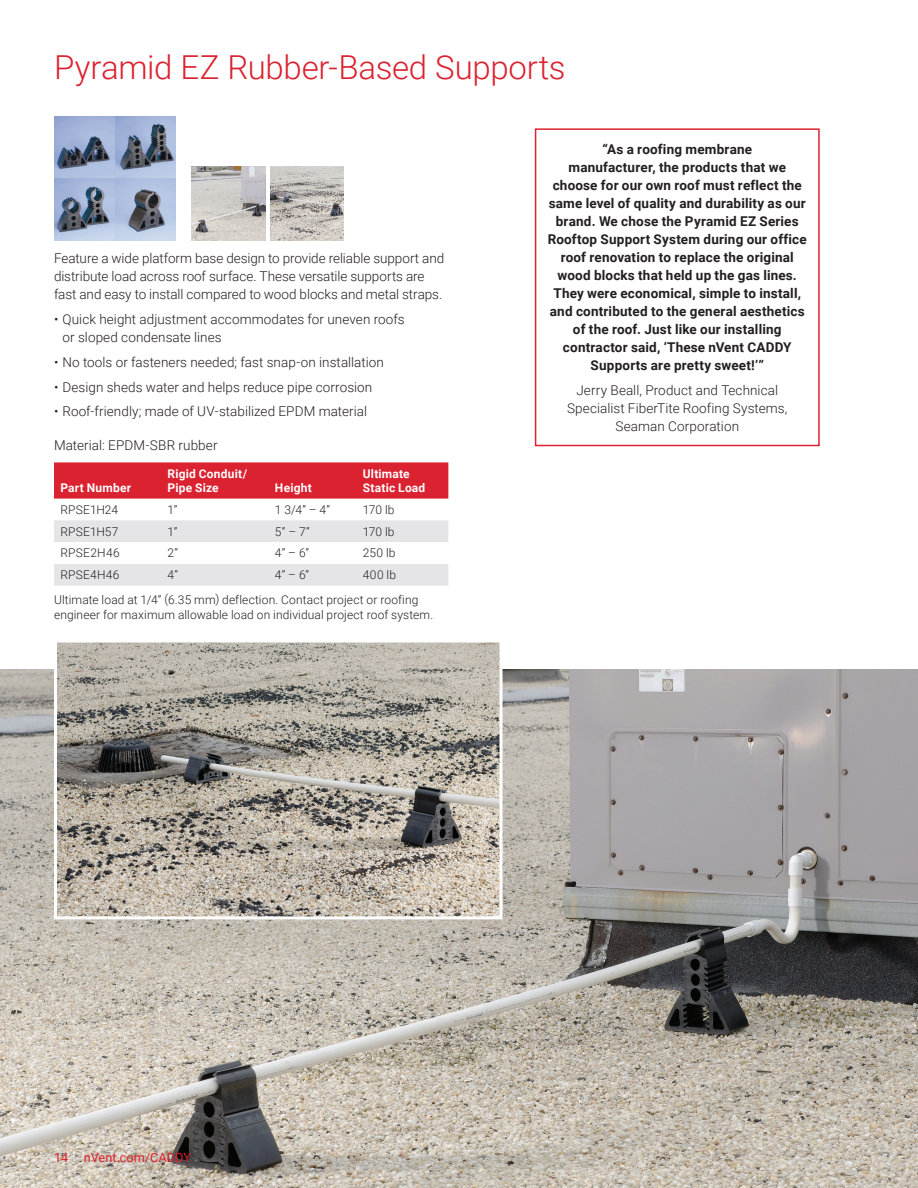
<style>
.page{position:relative;width:918px;height:1188px;background:#fff}
.page>*{position:absolute;margin:0;border:0;box-sizing:border-box;transform-origin:0 0}
.t1{font:300 33px "Roboto";letter-spacing:-.01em;color:#db2230}
.t2{font:300 13.5px/18px "Roboto";color:#231f20}
.t3{font:700 13.5px/18px "Roboto";letter-spacing:.015em;color:#231f20;text-align:center}
.t4{font:12.75px "Roboto";color:#db2230}
.t5{font:300 12px/24.9px "Roboto";letter-spacing:.01em;color:#231f20}
.t6{font:700 12px/14.4px "Roboto";letter-spacing:.015em;color:#fff}
.s1{font-weight:300;color:#8f959e}
</style>
<div class="page">
<div style="left:535px;top:128px;width:285px;height:318px;background:#fff;border:2px solid #db2230"></div>
<img style="left:0;top:669px;width:918px;height:519px">
<img style="left:54px;top:117px;width:122px;height:123px">
<div style="left:54px;top:462px;width:394px;height:37px;background:#db2230"></div>
<svg style="left:54px;top:520px;width:394px;height:66px"></svg>
<img style="left:192px;top:167px;width:73px;height:73px">
<img style="left:270px;top:167px;width:74px;height:73px">
<img style="left:58px;top:644px;width:441px;height:271px">
<div style="left:54px;top:640px;width:449px;height:279px;border:3px solid #fff"></div>
<h1 class="t1" style="left:54px;top:44px;width:513px">Pyramid EZ Rubber-Based Supports</h1>
<p class="t2" style="left:54px;top:249px;width:392px">Feature a wide platform base design to provide reliable support and distribute load across roof surface. These versatile supports are fast and easy to install compared to wood blocks and metal straps.</p>
<p class="t2" style="left:63px;top:310px;width:344px;text-indent:-9px">• Quick height adjustment accommodates for uneven roofs or sloped condensate lines</p>
<p class="t2" style="left:54px;top:352px;width:332px">• No tools or fasteners needed; fast snap-on installation</p>
<p class="t2" style="left:54px;top:377px;width:320px">• Design sheds water and helps reduce pipe corrosion</p>
<p class="t2" style="left:54px;top:402px;width:315px">• Roof-friendly; made of UV-stabilized EPDM material</p>
<p class="t2" style="left:54px;top:435px;width:165px">Material: EPDM-SBR rubber</p>
<p class="t6" style="left:60px;top:480px;width:72px">Part Number</p>
<p class="t6" style="left:168px;top:466px;width:81px">Rigid Conduit/<br>Pipe Size</p>
<p class="t6" style="left:363px;top:466px;width:64px">Ultimate<br>Static Load</p>
<p class="t6" style="left:275px;top:480px;width:38px">Height</p>
<p class="t5" style="left:60px;top:497px;width:59px">RPSE1H24</p>
<p class="t5" style="left:168px;top:497px;width:11px">1”</p>
<p class="t5" style="left:275px;top:497px;width:57px">1 3/4” – 4”</p>
<p class="t5" style="left:363px;top:497px;width:33px">170 lb</p>
<p class="t5" style="left:60px;top:519px;width:60px">RPSE1H57</p>
<p class="t5" style="left:168px;top:519px;width:11px">1”</p>
<p class="t5" style="left:275px;top:519px;width:36px">5” – 7”</p>
<p class="t5" style="left:363px;top:519px;width:33px">170 lb</p>
<p class="t5" style="left:60px;top:540px;width:61px">RPSE2H46</p>
<p class="t5" style="left:168px;top:540px;width:12px">2”</p>
<p class="t5" style="left:275px;top:540px;width:36px">4” – 6”</p>
<p class="t5" style="left:363px;top:540px;width:34px">250 lb</p>
<p class="t5" style="left:60px;top:562px;width:61px">RPSE4H46</p>
<p class="t5" style="left:168px;top:562px;width:12px">4”</p>
<p class="t5" style="left:275px;top:562px;width:36px">4” – 6”</p>
<p class="t5" style="left:54px;top:562px;width:366px;text-indent:309px">400 lb<br>Ultimate load at 1/4” (6.35 mm) deflection. Contact project or roofing</p>
<p class="t5" style="left:54px;top:602px;width:381px">engineer for maximum allowable load on individual project roof system.</p>
<p class="t3" style="left:548px;top:140px;width:261px">“As a roofing membrane<br>manufacturer, the products that we choose for our own roof must reflect the same level of quality and durability as our brand. We chose the Pyramid EZ Series Rooftop Support System during our office roof renovation to replace the original wood blocks that held up the gas lines.<br>They were economical, simple to install, and contributed to the general aesthetics of the roof. Just like our installing contractor said, ‘These nVent CADDY Supports are pretty sweet!’”</p>
<p class="t2" style="left:567px;top:380px;width:222px;text-align:center">Jerry Beall, Product and Technical<br>Specialist FiberTite Roofing Systems,<br>Seaman Corporation</p>
<p class="t4" style="left:54px;top:1148px;width:139px">14 <span class="s1">|</span> nVent.com/CADDY</p>
</div>
